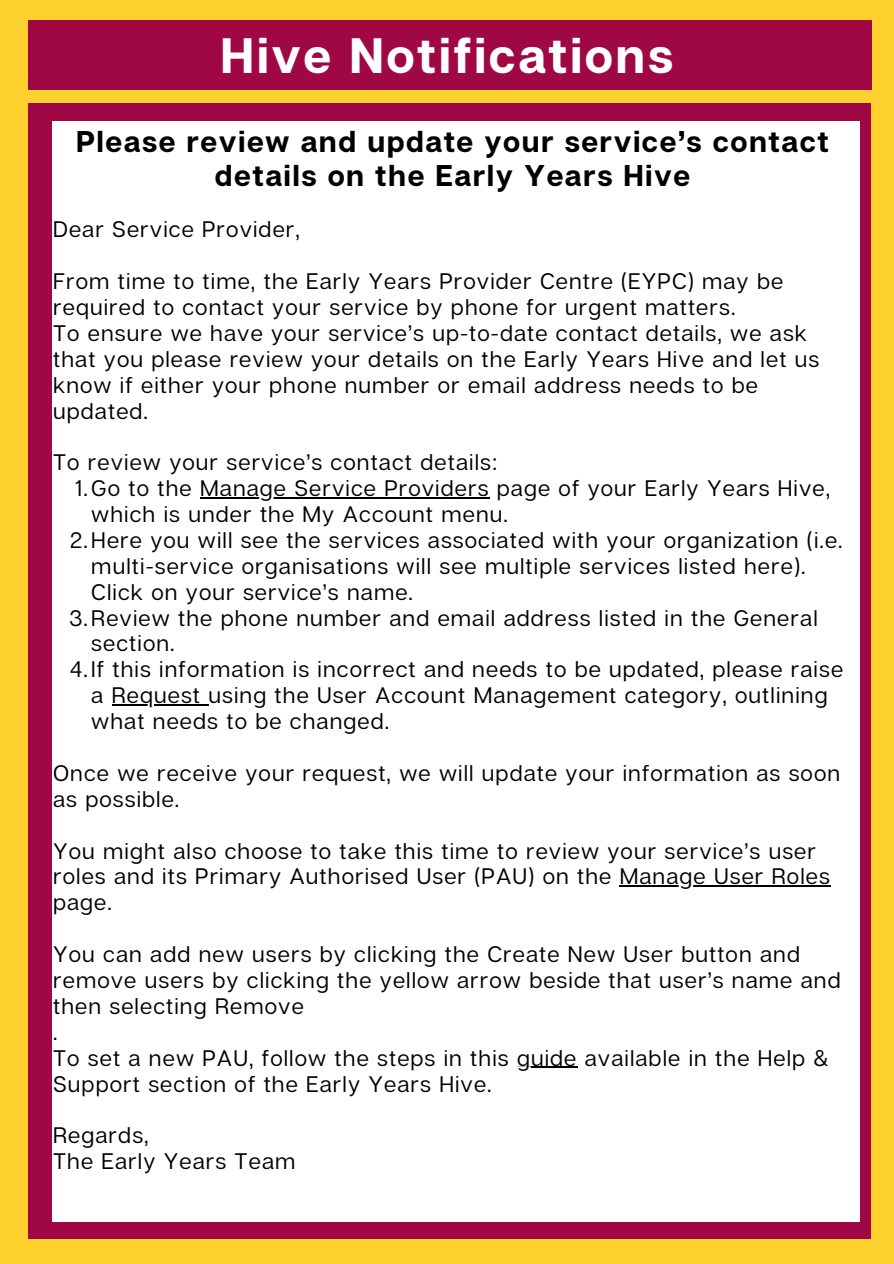
<style>
.page{position:relative;width:894px;height:1264px;background:#fff}
.page>*{position:absolute;margin:0;border:0;box-sizing:border-box;transform-origin:0 0}
.t1{font:700 49.65px "Articulat CF";letter-spacing:.05em;color:#fff}
.t2{font:700 30px/33.8px "Articulat CF";letter-spacing:.05em;color:#000;text-align:center}
.t3{font:22.5px/25.8px "Articulat CF";letter-spacing:.05em;color:#000}
</style>
<div class="page">
<div style="left:0;top:0;width:893px;height:1263px;background:#fed12e"></div>
<div style="left:28px;top:103px;width:843px;height:1135px;background:#9f0745"></div>
<div style="left:28px;top:20px;width:843px;height:69px;background:#9f0745"></div>
<div style="left:52px;top:122px;width:807px;height:1099px;background:#fff"></div>
<hr style="left:200px;top:497px;width:289px;height:1px;background:#000">
<hr style="left:112px;top:704px;width:96px;height:1px;background:#000">
<hr style="left:619px;top:885px;width:211px;height:1px;background:#000">
<hr style="left:517px;top:1066px;width:60px;height:1px;background:#000">
<p class="t1" style="left:220px;top:24px;width:454px">Hive Notifications</p>
<h1 class="t2" style="left:76px;top:123px;width:754px">Please review and update your service’s contact details on the Early Years Hive</h1>
<h2 class="t3" style="left:53px;top:216px;width:248px">Dear Service Provider,</h2>
<p class="t3" style="left:53px;top:267px;width:731px">From time to time, the Early Years Provider Centre (EYPC) may be required to contact your service by phone for urgent matters.</p>
<p class="t3" style="left:53px;top:319px;width:767px">To ensure we have your service’s up-to-date contact details, we ask that you please review your details on the Early Years Hive and let us know if either your phone number or email address needs to be updated.</p>
<p class="t3" style="left:53px;top:449px;width:445px">To review your service’s contact details:</p>
<p class="t3" style="left:75px;top:474px;width:756px">1.Go to the Manage Service Providers page of your Early Years Hive,</p>
<p class="t3" style="left:91px;top:500px;width:418px">which is under the My Account menu.</p>
<p class="t3" style="left:91px;top:526px;width:752px;text-indent:-21px">2.Here you will see the services associated with your organization (i.e. multi-service organisations will see multiple services listed here).<br>Click on your service’s name.</p>
<p class="t3" style="left:91px;top:604px;width:727px;text-indent:-22px">3.Review the phone number and email address listed in the General section.</p>
<p class="t3" style="left:70px;top:656px;width:774px;text-align:center">4.If this information is incorrect and needs to be updated, please raise a Request using the User Account Management category, outlining</p>
<p class="t3" style="left:91px;top:707px;width:299px">what needs to be changed.</p>
<p class="t3" style="left:53px;top:759px;width:788px">Once we receive your request, we will update your information as soon as possible.</p>
<p class="t3" style="left:53px;top:837px;width:778px">You might also choose to take this time to review your service’s user roles and its Primary Authorised User (PAU) on the Manage User Roles</p>
<p class="t3" style="left:53px;top:888px;width:60px">page.</p>
<p class="t3" style="left:53px;top:940px;width:788px">You can add new users by clicking the Create New User button and remove users by clicking the yellow arrow beside that user’s name and</p>
<p class="t3" style="left:53px;top:992px;width:777px">then selecting Remove<br>.<br>To set a new PAU, follow the steps in this guide available in the Help &amp;</p>
<p class="t3" style="left:53px;top:1070px;width:440px">Support section of the Early Years Hive.</p>
<p class="t3" style="left:53px;top:1121px;width:97px">Regards,</p>
<p class="t3" style="left:53px;top:1147px;width:244px">The Early Years Team</p>
</div>
